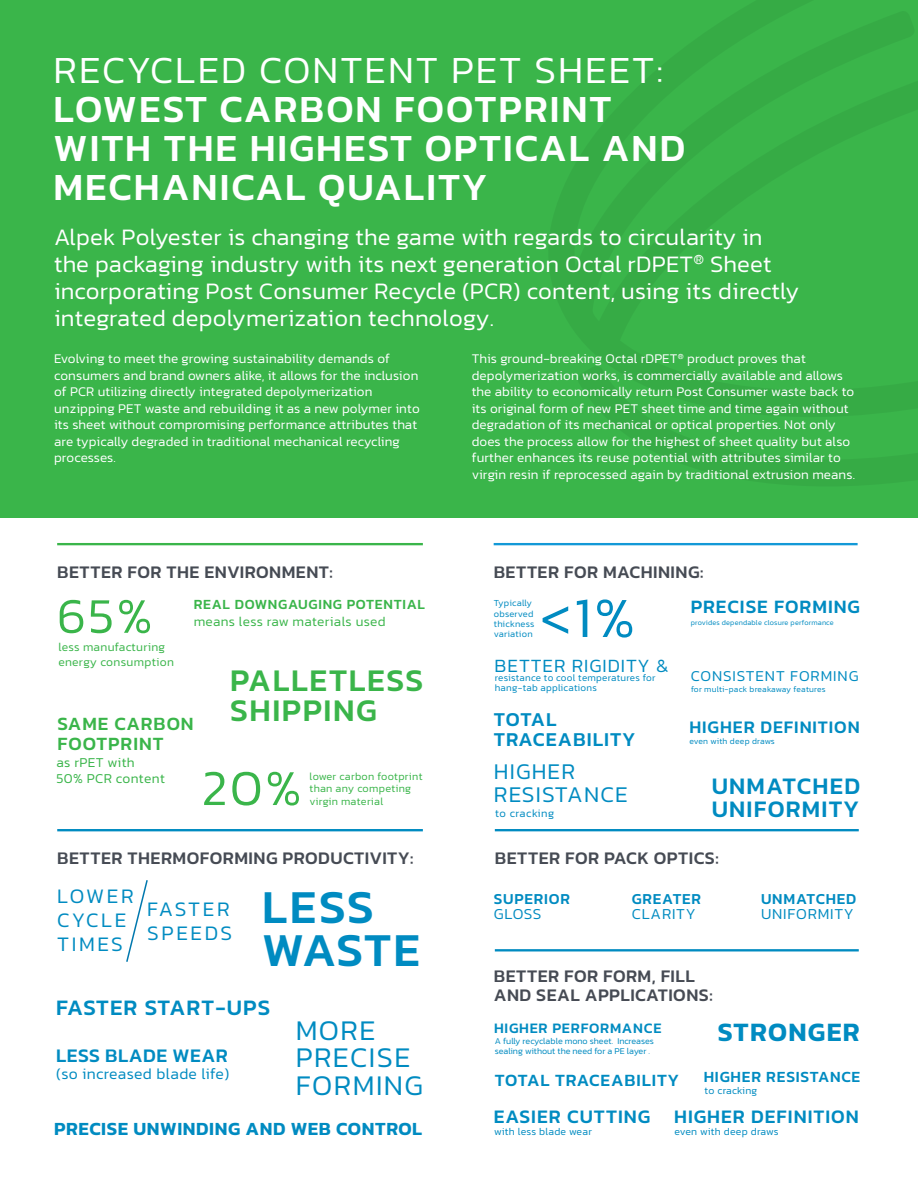
<style>
.page{position:relative;width:918px;height:1188px;background:#fff}
.page>*{position:absolute;margin:0;border:0;box-sizing:border-box;transform-origin:0 0}
.Table_Copy{font:300 57.3px "Kanit";color:#008bc1}
.Table_Copy-2{font:300 50.85px "Kanit";color:#3ab54a}
.Table_Copy-3{font:300 50.4px "Kanit";color:#3ab54a}
.Table_Copy-4{font:500 48px/43.5px "Kanit";letter-spacing:.03em;color:#008bc1}
.Page_Header{font:500 39px/39px "Kanit";letter-spacing:.05em;color:#fff}
.Table_Copy-5{font:500 32.1px/30.6px "Kanit";letter-spacing:.05em;color:#3ab54a}
.Table_Copy-6{font:300 28.95px/27.6px "Kanit";letter-spacing:.05em;color:#008bc1}
.Table_Copy-7{font:600 27px "Kanit";letter-spacing:.05em;color:#008bc1}
.Table_Copy-8{font:500 24.15px/23.2px "Kanit";letter-spacing:.05em;color:#008bc1}
.Intro_Tect{font:300 24px/27px "Kanit";letter-spacing:.01em;color:#fff}
.Table_Copy-9{font:300 22.8px/23.5px "Kanit";letter-spacing:.05em;color:#008bc1}
.Table_Copy-10{font:500 22.5px "Kanit";letter-spacing:.05em;color:#008bc1}
.Table_Copy-11{font:300 21px/24px "Kanit";letter-spacing:.125em;color:#008bc1}
.Table_Copy-12{font:500 19.95px/19px "Kanit";letter-spacing:.05em;color:#008bc1}
.Table_Copy-13{font:500 19.5px "Kanit";letter-spacing:.025em;color:#008bc1}
.Table_Copy-14{font:500 19.35px "Kanit";letter-spacing:.05em;color:#008bc1}
.Table_Copy-15{font:500 19.2px "Kanit";letter-spacing:.05em;color:#008bc1}
.Table_Copy-16{font:500 19.05px/19.8px "Kanit";letter-spacing:.05em;color:#3ab54a}
.Table_Copy-17{font:300 19.05px "Kanit";letter-spacing:.05em;color:#008bc1}
.Table_Copy-18{font:600 18.9px "Kanit";letter-spacing:.03em;color:#008bc1}
.Body_Header{font:500 18px/19.5px "Kanit";letter-spacing:.025em;color:#464b54}
.Table_Copy-19{font:500 17.85px "Kanit";letter-spacing:.05em;color:#008bc1}
.Table_Copy-20{font:500 17.4px "Kanit";letter-spacing:.05em;color:#008bc1}
.Table_Copy-21{font:300 15.75px "Kanit";letter-spacing:.025em;color:#008bc1}
.Table_Copy-22{font:500 15.75px "Kanit";letter-spacing:.05em;color:#008bc1}
.Table_Copy-23{font:500 15.45px/15.1px "Kanit";letter-spacing:.05em;color:#008bc1}
.Table_Copy-24{font:300 15.45px/15.1px "Kanit";letter-spacing:.05em;color:#008bc1}
.Table_Copy-25{font:300 15.3px "Kanit";letter-spacing:.06em;color:#008bc1}
.Table_Copy-26{font:500 14.7px "Kanit";letter-spacing:.05em;color:#008bc1}
.Table_Copy-27{font:500 14.25px "Kanit";letter-spacing:.05em;color:#3ab54a}
.Table_Copy-28{font:300 13.8px/16px "Kanit";letter-spacing:.025em;color:#3ab54a}
.Table_Copy-29{font:300 13.65px "Kanit";letter-spacing:.025em;color:#3ab54a}
.Body{font:300 13.5px/16.5px "Kanit";letter-spacing:.01em;color:#fff}
.Table_Copy-30{font:300 12.15px/14.2px "Kanit";letter-spacing:.025em;color:#3ab54a}
.Table_Copy-31{font:300 11.25px "Kanit";letter-spacing:.05em;color:#008bc1}
.Table_Copy-32{font:300 10.95px/12.6px "Kanit";letter-spacing:.025em;color:#3ab54a}
.Table_Copy-33{font:300 10.5px "Kanit";letter-spacing:.025em;color:#008bc1}
.Table_Copy-34{font:300 9.9px/9.9px "Kanit";letter-spacing:.025em;color:#008bc1}
.Table_Copy-35{font:300 9.45px/10.4px "Kanit";letter-spacing:.025em;color:#008bc1}
.Table_Copy-36{font:300 9px/10.5px "Kanit";color:#008bc1}
.Table_Copy-37{font:300 8.55px "Kanit";letter-spacing:.015em;color:#008bc1}
.Table_Copy-38{font:300 8.4px "Kanit";letter-spacing:.02em;color:#008bc1}
.Table_Copy-39{font:300 7.35px "Kanit";letter-spacing:.025em;color:#008bc1}
.s1{font-weight:300}
.s2{font-weight:500}
</style>
<div class="page">
<div style="left:0;top:0;width:918px;height:517px;background:#3ab54a"></div>
<hr style="left:495px;top:829px;width:364px;height:2px;background:#008bc1">
<hr style="left:494px;top:543px;width:364px;height:2px;background:#1399d7">
<hr style="left:57px;top:543px;width:366px;height:2px;background:#3ab54a">
<hr style="left:57px;top:829px;width:366px;height:2px;background:#008bc1">
<hr style="left:495px;top:949px;width:364px;height:2px;background:#008bc1">
<hr style="left:917px;top:708px;width:1px;height:480px;background:#008bc1">
<svg style="left:126px;top:880px;width:22px;height:82px"></svg>
<p class="Page_Header" style="left:54px;top:49px;width:633px"><span class="s1">RECYCLED CONTENT PET SHEET:<br></span>LOWEST CARBON FOOTPRINT<br>WITH THE HIGHEST OPTICAL AND<br>MECHANICAL QUALITY</p>
<p class="Intro_Tect" style="left:54px;top:223px;width:747px">Alpek Polyester is changing the game with regards to circularity in the packaging industry with its next generation Octal rDPET<sup>®</sup> Sheet incorporating Post Consumer Recycle (PCR) content, using its directly integrated depolymerization technology.</p>
<p class="Body" style="left:54px;top:350px;width:367px">Evolving to meet the growing sustainability demands of consumers and brand owners alike, it allows for the inclusion of PCR utilizing directly integrated depolymerization unzipping PET waste and rebuilding it as a new polymer into its sheet without compromising performance attributes that are typically degraded in traditional mechanical recycling processes.</p>
<p class="Body" style="left:472px;top:350px;width:385px">This ground-breaking Octal rDPET<sup>®</sup> product proves that depolymerization works, is commercially available and allows the ability to economically return Post Consumer waste back to its original form of new PET sheet time and time again without degradation of its mechanical or optical properties. Not only does the process allow for the highest of sheet quality but also further enhances its reuse potential with attributes similar to virgin resin if reprocessed again by traditional extrusion means.</p>
<p class="Body_Header" style="left:57px;top:562px;width:277px">BETTER FOR THE ENVIRONMENT:</p>
<p class="Table_Copy-3" style="left:57px;top:581px;width:97px">65%</p>
<p class="Table_Copy-27" style="left:194px;top:594px;width:233px">REAL DOWNGAUGING POTENTIAL</p>
<p class="Table_Copy-29" style="left:194px;top:612px;width:193px">means less raw materials used</p>
<p class="Table_Copy-30" style="left:58px;top:640px;width:117px">less manufacturing energy consumption</p>
<p class="Table_Copy-16" style="left:57px;top:713px;width:138px">SAME CARBON<br>FOOTPRINT</p>
<p class="Table_Copy-28" style="left:56px;top:754px;width:110px">as rPET with<br>50% PCR content</p>
<p class="Table_Copy-5" style="left:230px;top:664px;width:195px">PALLETLESS<br>SHIPPING</p>
<p class="Table_Copy-2" style="left:202px;top:752px;width:101px">20%</p>
<p class="Table_Copy-32" style="left:310px;top:769px;width:115px">lower carbon footprint than any competing virgin material</p>
<p class="Body_Header" style="left:57px;top:848px;width:358px">BETTER THERMOFORMING PRODUCTIVITY:</p>
<p class="Table_Copy-11" style="left:57px;top:884px;width:78px">LOWER<br>CYCLE<br>TIMES</p>
<p class="Table_Copy-4" style="left:262px;top:884px;width:160px">LESS<br>WASTE</p>
<p class="Table_Copy-11" style="left:147px;top:896px;width:84px">FASTER</p>
<p class="Table_Copy-11" style="left:147px;top:920px;width:87px">SPEEDS</p>
<p class="Table_Copy-10" style="left:56px;top:991px;width:216px">FASTER START-UPS</p>
<p class="Table_Copy-13" style="left:56px;top:1040px;width:173px">LESS BLADE WEAR</p>
<p class="Table_Copy-21" style="left:56px;top:1062px;width:175px">(so increased blade life)</p>
<p class="Table_Copy-6" style="left:296px;top:1016px;width:129px">MORE<br>PRECISE<br>FORMING</p>
<p class="Table_Copy-18" style="left:54px;top:1114px;width:370px">PRECISE UNWINDING AND WEB CONTROL</p>
<p class="Body_Header" style="left:494px;top:562px;width:211px">BETTER FOR MACHINING:</p>
<p class="Table_Copy-35" style="left:494px;top:598px;width:42px">Typically observed thickness</p>
<p class="Table_Copy-35" style="left:494px;top:629px;width:40px">variation</p>
<p class="Table_Copy" style="left:540px;top:578px;width:97px">&lt;1%</p>
<p class="Table_Copy-17" style="left:495px;top:652px;width:176px">BETTER RIGIDITY &amp;</p>
<p class="Table_Copy-34" style="left:495px;top:673px;width:162px">resistance to cool temperatures for hang-tab applications</p>
<p class="Table_Copy-12" style="left:494px;top:710px;width:143px">TOTAL<br>TRACEABILITY</p>
<p class="Table_Copy-9" style="left:494px;top:759px;width:135px">HIGHER<br>RESISTANCE</p>
<p class="Table_Copy-31" style="left:495px;top:805px;width:61px">to cracking</p>
<p class="Table_Copy-15" style="left:691px;top:592px;width:171px">PRECISE FORMING</p>
<p class="Table_Copy-39" style="left:691px;top:617px;width:145px">provides dependable closure performance</p>
<p class="Table_Copy-25" style="left:691px;top:665px;width:169px">CONSISTENT FORMING</p>
<p class="Table_Copy-38" style="left:691px;top:684px;width:136px">for multi-pack breakaway features</p>
<p class="Table_Copy-19" style="left:690px;top:714px;width:172px">HIGHER DEFINITION</p>
<p class="Table_Copy-37" style="left:690px;top:735px;width:87px">even with deep draws</p>
<p class="Table_Copy-8" style="left:712px;top:773px;width:150px">UNMATCHED<br>UNIFORMITY</p>
<p class="Body_Header" style="left:495px;top:848px;width:225px">BETTER FOR PACK OPTICS:</p>
<p class="Table_Copy-23" style="left:494px;top:891px;width:78px">SUPERIOR<br><span class="s1">GLOSS</span></p>
<p class="Table_Copy-23" style="left:632px;top:891px;width:71px">GREATER<br><span class="s1">CLARITY</span></p>
<p class="Table_Copy-24" style="left:761px;top:891px;width:97px"><span class="s2">UNMATCHED<br></span>UNIFORMITY</p>
<p class="Body_Header" style="left:494px;top:966px;width:220px">BETTER FOR FORM, FILL<br>AND SEAL APPLICATIONS:</p>
<p class="Table_Copy-26" style="left:494px;top:1017px;width:169px">HIGHER PERFORMANCE</p>
<p class="Table_Copy-36" style="left:495px;top:1035px;width:161px">A fully recyclable mono sheet. Increases sealing without the need for a PE layer .</p>
<p class="Table_Copy-20" style="left:495px;top:1067px;width:186px">TOTAL TRACEABILITY</p>
<p class="Table_Copy-7" style="left:718px;top:1011px;width:144px">STRONGER</p>
<p class="Table_Copy-22" style="left:704px;top:1065px;width:158px">HIGHER RESISTANCE</p>
<p class="Table_Copy-33" style="left:705px;top:1083px;width:54px">to cracking</p>
<p class="Table_Copy-14" style="left:494px;top:1102px;width:158px">EASIER CUTTING</p>
<p class="Table_Copy-33" style="left:494px;top:1124px;width:99px">with less blade wear</p>
<p class="Table_Copy-14" style="left:674px;top:1102px;width:186px">HIGHER DEFINITION</p>
<p class="Table_Copy-33" style="left:674px;top:1124px;width:106px">even with deep draws</p>
</div>
